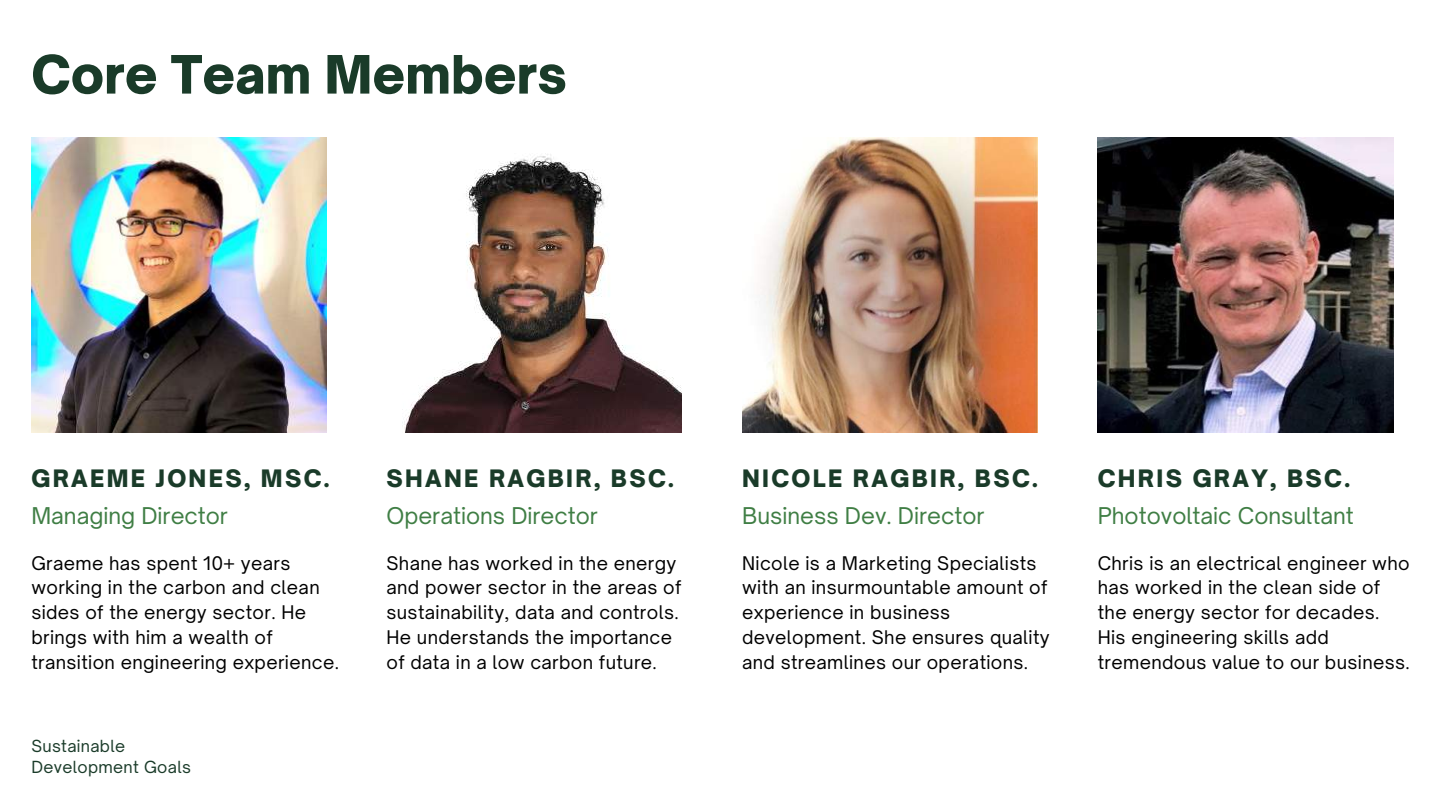
<style>
.page{position:relative;width:1440px;height:810px;background:#fff}
.page>*{position:absolute;margin:0;border:0;box-sizing:border-box;transform-origin:0 0}
.t1{font:900 50.6px "Open Sauce One";color:#1a3b29}
.t2{font:900 23px "Open Sauce One";letter-spacing:.1em;color:#1a3b29}
.t3{font:22.1px "Open Sauce One";color:#3f7e44}
.t4{font:18px/24.8px "Open Sauce One";letter-spacing:.02em;color:#000}
.t5{font:16px/21.8px "Open Sauce One";letter-spacing:.02em;color:#1a3b29}
</style>
<div class="page">
<img style="left:402px;top:153px;width:280px;height:280px">
<img style="left:742px;top:137px;width:296px;height:296px">
<img style="left:31px;top:137px;width:296px;height:296px">
<img style="left:1098px;top:137px;width:295px;height:296px">
<h1 class="t1" style="left:31px;top:43px;width:537px">Core Team Members</h1>
<p class="t2" style="left:31px;top:464px;width:300px">GRAEME JONES, MSC.</p>
<p class="t2" style="left:386px;top:464px;width:289px">SHANE RAGBIR, BSC.</p>
<p class="t2" style="left:742px;top:464px;width:297px">NICOLE RAGBIR, BSC.</p>
<p class="t2" style="left:1098px;top:464px;width:254px">CHRIS GRAY, BSC.</p>
<p class="t3" style="left:31px;top:502px;width:198px">Managing Director</p>
<p class="t3" style="left:386px;top:502px;width:213px">Operations Director</p>
<p class="t3" style="left:742px;top:502px;width:244px">Business Dev. Director</p>
<p class="t3" style="left:1098px;top:502px;width:258px">Photovoltaic Consultant</p>
<p class="t4" style="left:31px;top:550px;width:309px">Graeme has spent 10+ years working in the carbon and clean sides of the energy sector. He brings with him a wealth of transition engineering experience.</p>
<p class="t4" style="left:386px;top:550px;width:296px">Shane has worked in the energy and power sector in the areas of sustainability, data and controls.<br>He understands the importance of data in a low carbon future.</p>
<p class="t4" style="left:742px;top:550px;width:309px">Nicole is a Marketing Specialists with an insurmountable amount of experience in business development. She ensures quality and streamlines our operations.</p>
<p class="t4" style="left:1098px;top:550px;width:314px">Chris is an electrical engineer who has worked in the clean side of the energy sector for decades.<br>His engineering skills add tremendous value to our business.</p>
<p class="t5" style="left:31px;top:735px;width:161px">Sustainable<br>Development Goals</p>
</div>
